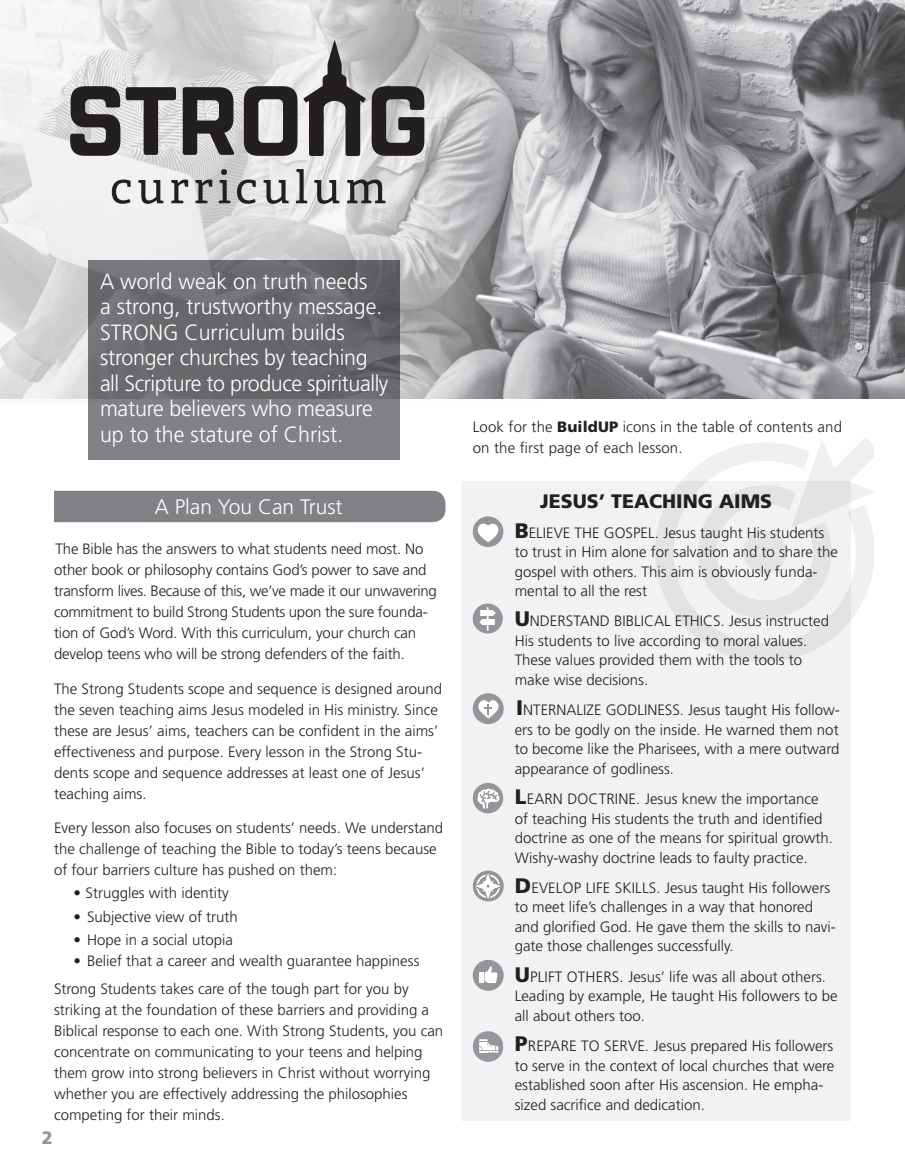
<style>
.page{position:relative;width:905px;height:1175px;background:#fff}
.page>*{position:absolute;margin:0;border:0;box-sizing:border-box;transform-origin:0 0}
.t1{font:300 22.05px/25.5px "Frutiger LT Std";letter-spacing:-.01em;color:#fff}
.SC_sub{font:300 21px "Frutiger LT Std";color:#fff}
.SC_sub_2{font:900 19.5px "Frutiger LT Std";color:#231f20}
.Running_footer_LEFT{font:900 18px "Frutiger LT Std";color:#939598}
.t2{font:300 15px/19.5px "Frutiger LT Std";color:#231f20}
.s1{font-weight:900}
.s2{font-weight:900;font-size:21px}
</style>
<div class="page">
<div style="left:461px;top:481px;width:389px;height:639px;background:#f1f2f3"></div>
<svg style="left:655px;top:466px;width:196px;height:196px"></svg>
<svg style="left:698px;top:437px;width:175px;height:182px"></svg>
<div style="left:54px;top:491px;width:391px;height:31px;background:#808285"></div>
<div style="left:473px;top:516px;width:30px;height:31px;background:#939598;border-radius:50%"></div>
<svg style="left:477px;top:523px;width:21px;height:19px"></svg>
<div style="left:473px;top:603px;width:29px;height:30px;background:#939598;border-radius:50%"></div>
<svg style="left:479px;top:607px;width:17px;height:24px"></svg>
<div style="left:473px;top:693px;width:30px;height:31px;background:#939598;border-radius:50%"></div>
<svg style="left:478px;top:700px;width:21px;height:18px"></svg>
<div style="left:473px;top:783px;width:30px;height:30px;background:#939598;border-radius:50%"></div>
<svg style="left:475px;top:787px;width:25px;height:22px"></svg>
<svg style="left:473px;top:870px;width:30px;height:31px"></svg>
<svg style="left:474px;top:872px;width:28px;height:28px"></svg>
<div style="left:473px;top:959px;width:30px;height:31px;background:#939598;border-radius:50%"></div>
<svg style="left:484px;top:966px;width:13px;height:17px"></svg>
<hr style="left:479px;top:972px;width:4px;height:11px;background:#fff">
<div style="left:473px;top:1031px;width:30px;height:30px;background:#95979a;border-radius:50%"></div>
<svg style="left:479px;top:1039px;width:19px;height:13px"></svg>
<img style="left:884px;top:0;width:20px;height:399px">
<svg style="left:0;top:0;width:884px;height:405px;background:#b2b3b5"></svg>
<svg style="left:70px;top:86px;width:50px;height:70px;background:#5a5859"></svg>
<svg style="left:126px;top:87px;width:50px;height:68px;background:#908e8f"></svg>
<svg style="left:183px;top:87px;width:52px;height:68px;background:#5b5859"></svg>
<svg style="left:244px;top:86px;width:53px;height:70px;background:#636061"></svg>
<svg style="left:303px;top:40px;width:121px;height:116px;background:#8b8a8b"></svg>
<svg style="left:112px;top:179px;width:19px;height:25px"></svg>
<svg style="left:138px;top:180px;width:25px;height:24px"></svg>
<svg style="left:171px;top:179px;width:17px;height:24px"></svg>
<svg style="left:195px;top:179px;width:17px;height:24px"></svg>
<svg style="left:219px;top:169px;width:11px;height:34px"></svg>
<svg style="left:237px;top:179px;width:19px;height:25px"></svg>
<svg style="left:263px;top:180px;width:25px;height:24px"></svg>
<svg style="left:296px;top:169px;width:11px;height:34px"></svg>
<svg style="left:314px;top:180px;width:25px;height:24px"></svg>
<svg style="left:347px;top:179px;width:38px;height:24px"></svg>
<svg style="left:88px;top:260px;width:311px;height:199px;background:#6e7073"></svg>
<p class="t1" style="left:100px;top:268px;width:290px">A world weak on truth needs<br>a strong, trustworthy message.<br>STRONG Curriculum builds stronger churches by teaching all Scripture to produce spiritually mature believers who measure up to the stature of Christ.</p>
<p class="SC_sub" style="left:155px;top:495px;width:189px">A Plan You Can Trust</p>
<p class="t2" style="left:54px;top:538px;width:384px;line-height:21px">The Bible has the answers to what students need most. No other book or philosophy contains God’s power to save and transform lives. Because of this, we’ve made it our unwavering commitment to build Strong Students upon the sure founda&shy;tion of God’s Word. With this curriculum, your church can develop teens who will be strong defenders of the faith.</p>
<p class="t2" style="left:54px;top:678px;width:389px;line-height:21px">The Strong Students scope and sequence is designed around the seven teaching aims Jesus modeled in His ministry. Since these are Jesus’ aims, teachers can be confident in the aims’ effectiveness and purpose. Every lesson in the Strong Stu&shy;dents scope and sequence addresses at least one of Jesus’ teaching aims.</p>
<p class="t2" style="left:54px;top:817px;width:390px;line-height:21px">Every lesson also focuses on students’ needs. We understand the challenge of teaching the Bible to today’s teens because of four barriers culture has pushed on them:</p>
<p class="t2" style="left:74px;top:883px;width:157px">• Struggles with identity</p>
<p class="t2" style="left:74px;top:907px;width:166px">• Subjective view of truth</p>
<p class="t2" style="left:74px;top:930px;width:161px">• Hope in a social utopia</p>
<p class="t2" style="left:74px;top:951px;width:347px">• Belief that a career and wealth guarantee happiness</p>
<p class="t2" style="left:54px;top:978px;width:391px;line-height:21px">Strong Students takes care of the tough part for you by striking at the foundation of these barriers and providing a Biblical response to each one. With Strong Students, you can concentrate on communicating to your teens and helping them grow into strong believers in Christ without worrying whether you are effectively addressing the philosophies competing for their minds.</p>
<p class="Running_footer_LEFT" style="left:42px;top:1127px;width:13px">2</p>
<p class="t2" style="left:473px;top:416px;width:371px;line-height:21px">Look for the <span class="s1">BuildUP</span> icons in the table of contents and on the first page of each lesson.</p>
<p class="SC_sub_2" style="left:540px;top:489px;width:233px">JESUS’ TEACHING AIMS</p>
<p class="t2" style="left:515px;top:523px;width:325px"><span class="s2">B</span>ELIEVE THE GOSPEL. Jesus taught His students to trust in Him alone for salvation and to share the gospel with others. This aim is obviously funda&shy;mental to all the rest</p>
<p class="t2" style="left:515px;top:611px;width:316px"><span class="s2">U</span>NDERSTAND BIBLICAL ETHICS. Jesus instructed His students to live according to moral values.<br>These values provided them with the tools to make wise decisions.</p>
<p class="t2" style="left:515px;top:700px;width:326px;text-align:justify"><span class="s2">I</span>NTERNALIZE GODLINESS. Jesus taught His follow&shy;ers to be godly on the inside. He warned them not to become like the Pharisees, with a mere outward appearance of godliness.</p>
<p class="t2" style="left:515px;top:789px;width:320px"><span class="s2">L</span>EARN DOCTRINE. Jesus knew the importance of teaching His students the truth and identified doctrine as one of the means for spiritual growth.<br>Wishy-washy doctrine leads to faulty practice.</p>
<p class="t2" style="left:515px;top:878px;width:322px"><span class="s2">D</span>EVELOP LIFE SKILLS. Jesus taught His followers to meet life’s challenges in a way that honored and glorified God. He gave them the skills to navi&shy;gate those challenges successfully.</p>
<p class="t2" style="left:515px;top:967px;width:324px"><span class="s2">U</span>PLIFT OTHERS. Jesus’ life was all about others.<br>Leading by example, He taught His followers to be all about others too.</p>
<p class="t2" style="left:515px;top:1036px;width:321px"><span class="s2">P</span>REPARE TO SERVE. Jesus prepared His followers to serve in the context of local churches that were established soon after His ascension. He empha&shy;sized sacrifice and dedication.</p>
</div>
